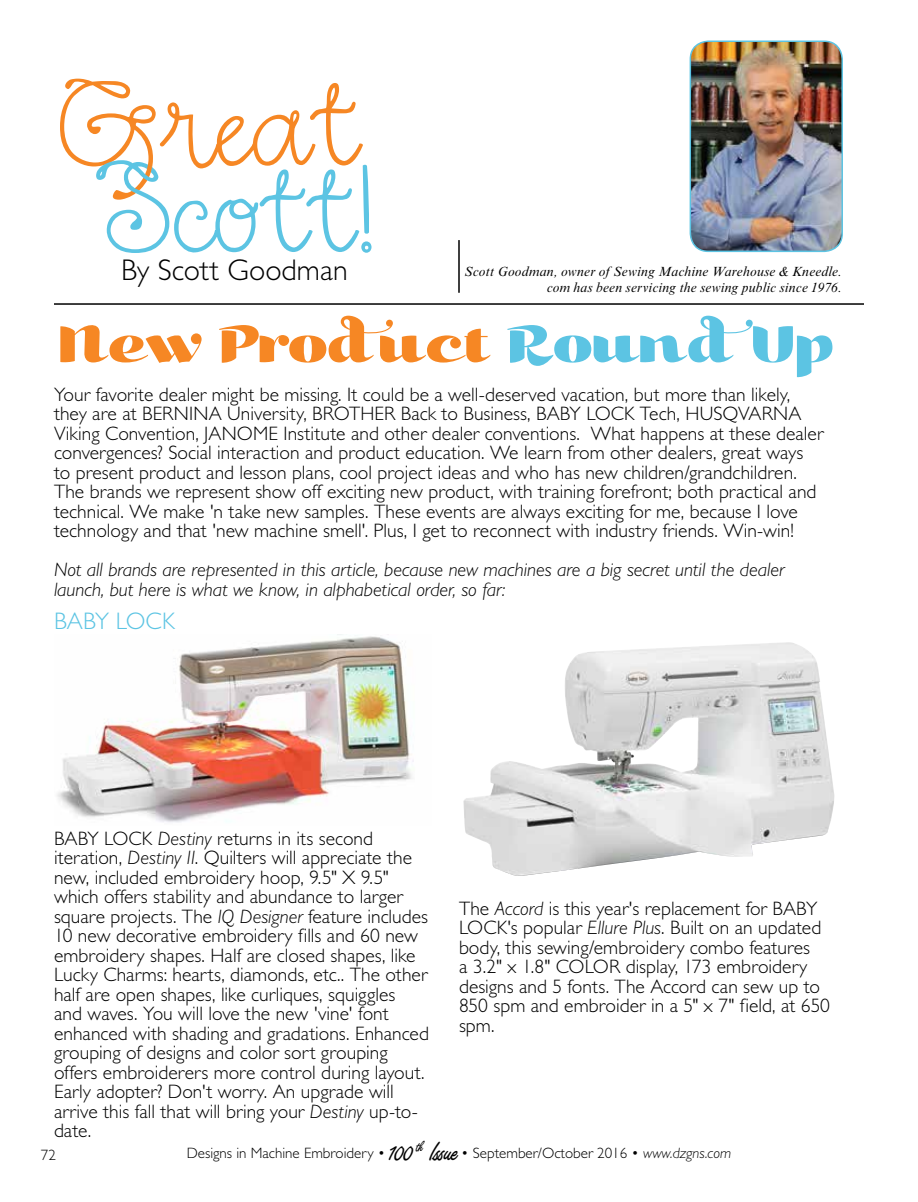
<style>
.page{position:relative;width:918px;height:1202px;background:#fff}
.page>*{position:absolute;margin:0;border:0;box-sizing:border-box;transform-origin:0 0}
.t1{font:61.5px "Kari Display Pro";letter-spacing:.005em;color:#f68724}
.t2{font:300 30px "Gill Sans Std";color:#000}
.t3{font:300 24px "Gill Sans Std";color:#5cc4e3}
.t4{font:300 19.5px/19.5px "Gill Sans Std";color:#000}
.t5{font:italic 300 19.5px/19.5px "Gill Sans Std";color:#000}
.t6{font:300 15px "Gill Sans Std";color:#000}
.t7{font:italic 13.5px/16.2px "Times New Roman MT Std";letter-spacing:.015em;color:#000;text-align:right}
.s1{color:#5cc4e3}
.s2{font-style:italic}
.s3{font-family:"Arabella";font-weight:400;font-size:27px}
</style>
<div class="page">
<img style="left:690px;top:43px;width:152px;height:208px">
<div style="left:690px;top:40px;width:153px;height:212px;border:2px solid #5cc4e3;border-radius:18px"></div>
<hr style="left:54px;top:303px;width:810px;height:2px;background:#000">
<hr style="left:458px;top:240px;width:2px;height:53px;background:#000">
<svg style="left:60px;top:79px;width:312px;height:174px"></svg>
<img style="left:57px;top:634px;width:357px;height:189px">
<img style="left:463px;top:642px;width:372px;height:234px">
<h2 class="t2" style="left:121px;top:253px;width:228px">By Scott Goodman</h2>
<p class="t7" style="left:464px;top:263px;width:379px">Scott Goodman, owner of Sewing Machine Warehouse &amp; Kneedle. com has been servicing the sewing public since 1976.</p>
<h1 class="t1" style="left:57px;top:303px;width:778px">New Product <span class="s1">Round Up</span></h1>
<p class="t4" style="left:54px;top:385px;width:771px">Your favorite dealer might be missing. It could be a well-deserved vacation, but more than likely, they are at BERNINA University, BROTHER Back to Business, BABY LOCK Tech, HUSQVARNA Viking Convention, JANOME Institute and other dealer conventions. What happens at these dealer convergences? Social interaction and product education. We learn from other dealers, great ways to present product and lesson plans, cool project ideas and who has new children/grandchildren.<br>The brands we represent show off exciting new product, with training forefront; both practical and technical. We make 'n take new samples. These events are always exciting for me, because I love technology and that 'new machine smell'. Plus, I get to reconnect with industry friends. Win-win!</p>
<p class="t5" style="left:54px;top:560px;width:732px">Not all brands are represented in this article, because new machines are a big secret until the dealer launch, but here is what we know, in alphabetical order, so far:</p>
<p class="t3" style="left:54px;top:608px;width:122px">BABY LOCK</p>
<p class="t4" style="left:54px;top:828px;width:377px">BABY LOCK <span class="s2">Destiny</span> returns in its second iteration, <span class="s2">Destiny II</span>. Quilters will appreciate the new, included embroidery hoop, 9.5" X 9.5" which offers stability and abundance to larger square projects. The <span class="s2">IQ Designer</span> feature includes 10 new decorative embroidery fills and 60 new embroidery shapes. Half are closed shapes, like Lucky Charms: hearts, diamonds, etc.. The other half are open shapes, like curliques, squiggles<br>and waves. You will love the new 'vine' font enhanced with shading and gradations. Enhanced grouping of designs and color sort grouping offers embroiderers more control during layout.<br>Early adopter? Don't worry. An upgrade will arrive this fall that will bring your <span class="s2">Destiny</span> up-to&shy;date.</p>
<p class="t4" style="left:459px;top:898px;width:373px">The <span class="s2">Accord</span> is this year's replacement for BABY LOCK's popular <span class="s2">Ellure Plus</span>. Built on an updated body, this sewing/embroidery combo features<br>a 3.2" x 1.8" COLOR display, 173 embroidery designs and 5 fonts. The Accord can sew up to 850 spm and embroider in a 5" x 7" field, at 650 spm.</p>
<p class="t6" style="left:41px;top:1146px;width:16px">72</p>
<p class="t6" style="left:187px;top:1144px;width:546px">Designs in Machine Embroidery • <span class="s3">100</span> <sup>th</sup> <span class="s3">Issue</span> • September/October 2016 • <span class="s2">www.dzgns.com</span></p>
</div>
